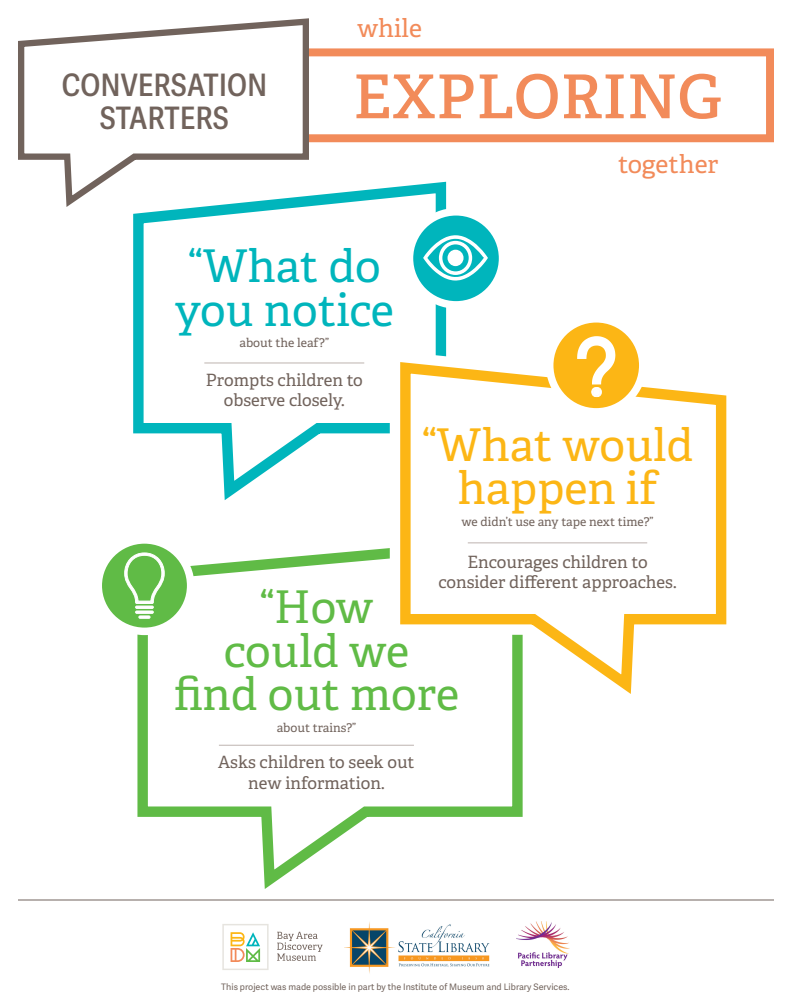
<style>
.page{position:relative;width:792px;height:1008px;background:#fff}
.page>*{position:absolute;margin:0;border:0;box-sizing:border-box;transform-origin:0 0}
.t1{font:600 60.45px "Adelle";letter-spacing:.01em;color:#f28b5a}
.t2{font:45.1px/43.4px "Adelle";color:#60bb46;text-align:center}
.t3{font:45.1px/43.4px "Adelle";color:#fcb615;text-align:center}
.t4{font:45.1px/43.4px "Adelle";color:#00b5bc}
.t5{font:600 30.95px/32.9px "Adelle Sans Cnd";letter-spacing:.01em;color:#71635c;text-align:center}
.t6{font:25.2px "Adelle";color:#f28b5a}
.t7{font:16.95px/20.3px "Adelle";color:#71635c;text-align:center}
.t8{font:12.25px "Adelle";color:#71635c}
.t9{font:8.95px "Adelle Sans";color:#71635c}
</style>
<div class="page">
<svg style="left:277px;top:932px;width:46px;height:29px"></svg>
<svg style="left:222px;top:924px;width:47px;height:46px"></svg>
<img style="left:344px;top:922px;width:146px;height:52px">
<img style="left:516px;top:922px;width:54px;height:46px">
<hr style="left:18px;top:900px;width:756px;height:1px;background:#71635c">
<svg style="left:137px;top:549px;width:386px;height:340px"></svg>
<svg style="left:133px;top:181px;width:314px;height:319px"></svg>
<hr style="left:204px;top:363px;width:160px;height:1px;background:#bdb3af">
<svg style="left:374px;top:333px;width:149px;height:409px"></svg>
<svg style="left:409px;top:212px;width:94px;height:93px;background:#2cc1c7"></svg>
<div style="left:406px;top:208px;width:100px;height:101px;border:8px solid #fff;border-radius:50%"></div>
<svg style="left:423px;top:235px;width:65px;height:46px"></svg>
<div style="left:448px;top:250px;width:16px;height:16px;background:#fff;border-radius:50%"></div>
<svg style="left:395px;top:356px;width:332px;height:348px"></svg>
<hr style="left:219px;top:745px;width:195px;height:1px;background:#bdb3af">
<hr style="left:468px;top:542px;width:179px;height:1px;background:#bdb3af">
<svg style="left:550px;top:319px;width:93px;height:93px;background:#fcc139"></svg>
<div style="left:546px;top:315px;width:101px;height:101px;border:8px solid #fff;border-radius:50%"></div>
<svg style="left:576px;top:335px;width:41px;height:149px"></svg>
<svg style="left:97px;top:538px;width:95px;height:95px;fill:#60bb46"></svg>
<div style="left:95px;top:536px;width:99px;height:99px;border:8px solid #fff;border-radius:50%"></div>
<svg style="left:124px;top:552px;width:41px;height:67px"></svg>
<div style="left:230px;top:48px;width:544px;height:94px;border:8px solid #f28b5a"></div>
<svg style="left:18px;top:18px;width:294px;height:195px"></svg>
<h3 class="t5" style="left:62px;top:69px;width:207px">CONVERSATION<br>STARTERS</h3>
<h3 class="t6" style="left:357px;top:13px;width:66px">while</h3>
<h1 class="t1" style="left:353px;top:59px;width:370px">EXPLORING</h1>
<h3 class="t6" style="left:618px;top:148px;width:102px">together</h3>
<h2 class="t4" style="left:175px;top:245px;width:221px">“What do you notice</h2>
<p class="t8" style="left:240px;top:336px;width:91px">about the leaf?”</p>
<p class="t7" style="left:206px;top:370px;width:158px">Prompts children to observe closely.</p>
<h2 class="t3" style="left:422px;top:424px;width:273px">“What would happen if</h2>
<p class="t8" style="left:461px;top:514px;width:194px">we didn’t use any tape next time?”</p>
<p class="t7" style="left:438px;top:552px;width:240px">Encourages children to consider different approaches.</p>
<h2 class="t2" style="left:174px;top:586px;width:287px">“How<br>could we<br>find out more</h2>
<p class="t8" style="left:277px;top:720px;width:81px">about trains?”</p>
<p class="t7" style="left:218px;top:753px;width:198px">Asks children to seek out new information.</p>
<p class="t9" style="left:221px;top:982px;width:350px">This project was made possible in part by the Institute of Museum and Library Services.</p>
</div>
